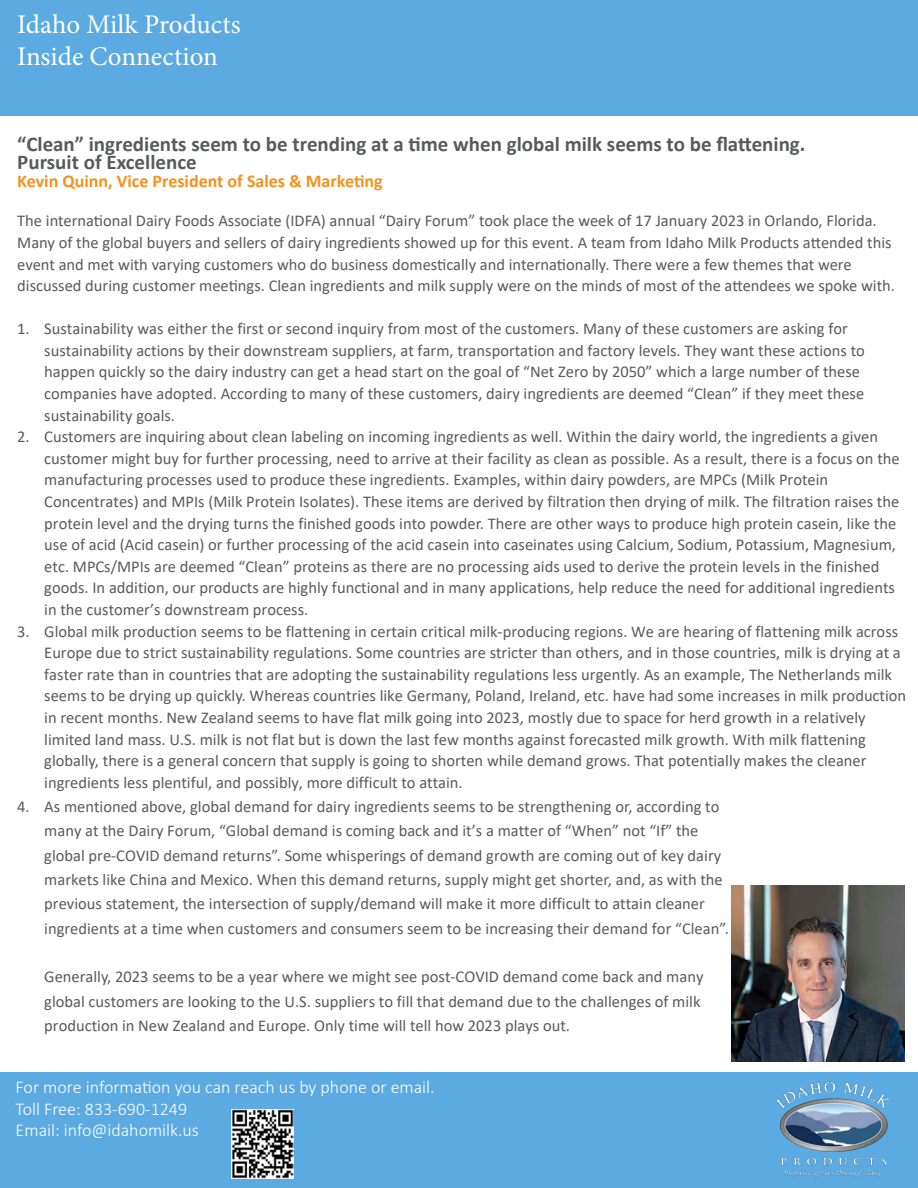
<style>
.page{position:relative;width:918px;height:1188px;background:#fff}
.page>*{position:absolute;margin:0;border:0;box-sizing:border-box;transform-origin:0 0}
.t1{font:27px/32.4px "Minion Pro";color:#fff}
.t2{font:700 21px/18px "Calibri";color:#585a5c}
.t3{font:300 18px/21.6px "Calibri";color:#fff}
.t4{font:700 18px "Calibri";color:#f6911e}
.t5{font:16.5px/21.6px "Calibri";color:#595a5c}
</style>
<div class="page">
<div style="left:0;top:1072px;width:918px;height:116px;background:#5baae1"></div>
<img style="left:775px;top:1081px;width:116px;height:97px">
<div style="left:0;top:0;width:918px;height:116px;background:#5baae1"></div>
<img style="left:732px;top:886px;width:172px;height:176px">
<img style="left:231px;top:1109px;width:63px;height:70px">
<p class="t1" style="left:17px;top:8px;width:225px">Idaho Milk Products<br>Inside Connection</p>
<p class="t2" style="left:17px;top:135px;width:790px">“Clean” ingredients seem to be trending at a time when global milk seems to be flattening.<br>Pursuit of Excellence</p>
<p class="t4" style="left:17px;top:168px;width:367px">Kevin Quinn, Vice President of Sales &amp; Marketing</p>
<p class="t5" style="left:17px;top:210px;width:879px">The international Dairy Foods Associate (IDFA) annual “Dairy Forum” took place the week of 17 January 2023 in Orlando, Florida.<br>Many of the global buyers and sellers of dairy ingredients showed up for this event. A team from Idaho Milk Products attended this event and met with varying customers who do business domestically and internationally. There were a few themes that were discussed during customer meetings. Clean ingredients and milk supply were on the minds of most of the attendees we spoke with.</p>
<p class="t5" style="left:44px;top:318px;width:822px;text-indent:-27px">1. Sustainability was either the first or second inquiry from most of the customers. Many of these customers are asking for sustainability actions by their downstream suppliers, at farm, transportation and factory levels. They want these actions to happen quickly so the dairy industry can get a head start on the goal of “Net Zero by 2050” which a large number of these companies have adopted. According to many of these customers, dairy ingredients are deemed “Clean” if they meet these sustainability goals.</p>
<p class="t5" style="left:44px;top:426px;width:857px;text-indent:-27px">2. Customers are inquiring about clean labeling on incoming ingredients as well. Within the dairy world, the ingredients a given customer might buy for further processing, need to arrive at their facility as clean as possible. As a result, there is a focus on the manufacturing processes used to produce these ingredients. Examples, within dairy powders, are MPCs (Milk Protein Concentrates) and MPIs (Milk Protein Isolates). These items are derived by filtration then drying of milk. The filtration raises the protein level and the drying turns the finished goods into powder. There are other ways to produce high protein casein, like the use of acid (Acid casein) or further processing of the acid casein into caseinates using Calcium, Sodium, Potassium, Magnesium, etc. MPCs/MPIs are deemed “Clean” proteins as there are no processing aids used to derive the protein levels in the finished goods. In addition, our products are highly functional and in many applications, help reduce the need for additional ingredients in the customer’s downstream process.</p>
<p class="t5" style="left:44px;top:620px;width:864px;text-indent:-27px">3. Global milk production seems to be flattening in certain critical milk-producing regions. We are hearing of flattening milk across Europe due to strict sustainability regulations. Some countries are stricter than others, and in those countries, milk is drying at a faster rate than in countries that are adopting the sustainability regulations less urgently. As an example, The Netherlands milk seems to be drying up quickly. Whereas countries like Germany, Poland, Ireland, etc. have had some increases in milk production in recent months. New Zealand seems to have flat milk going into 2023, mostly due to space for herd growth in a relatively limited land mass. U.S. milk is not flat but is down the last few months against forecasted milk growth. With milk flattening globally, there is a general concern that supply is going to shorten while demand grows. That potentially makes the cleaner ingredients less plentiful, and possibly, more difficult to attain.</p>
<p class="t5" style="left:44px;top:794px;width:686px;line-height:24.3px;text-indent:-27px">4. As mentioned above, global demand for dairy ingredients seems to be strengthening or, according to many at the Dairy Forum, “Global demand is coming back and it’s a matter of “When” not “If” the global pre-COVID demand returns”. Some whisperings of demand growth are coming out of key dairy markets like China and Mexico. When this demand returns, supply might get shorter, and, as with the previous statement, the intersection of supply/demand will make it more difficult to attain cleaner ingredients at a time when customers and consumers seem to be increasing their demand for “Clean”.</p>
<p class="t5" style="left:44px;top:964px;width:661px;line-height:24.3px">Generally, 2023 seems to be a year where we might see post-COVID demand come back and many global customers are looking to the U.S. suppliers to fill that demand due to the challenges of milk production in New Zealand and Europe. Only time will tell how 2023 plays out.</p>
<p class="t3" style="left:16px;top:1076px;width:421px">For more information you can reach us by phone or email.</p>
<p class="t3" style="left:16px;top:1098px;width:185px">Toll Free: 833-690-1249<br>Email: info@idahomilk.us</p>
</div>
